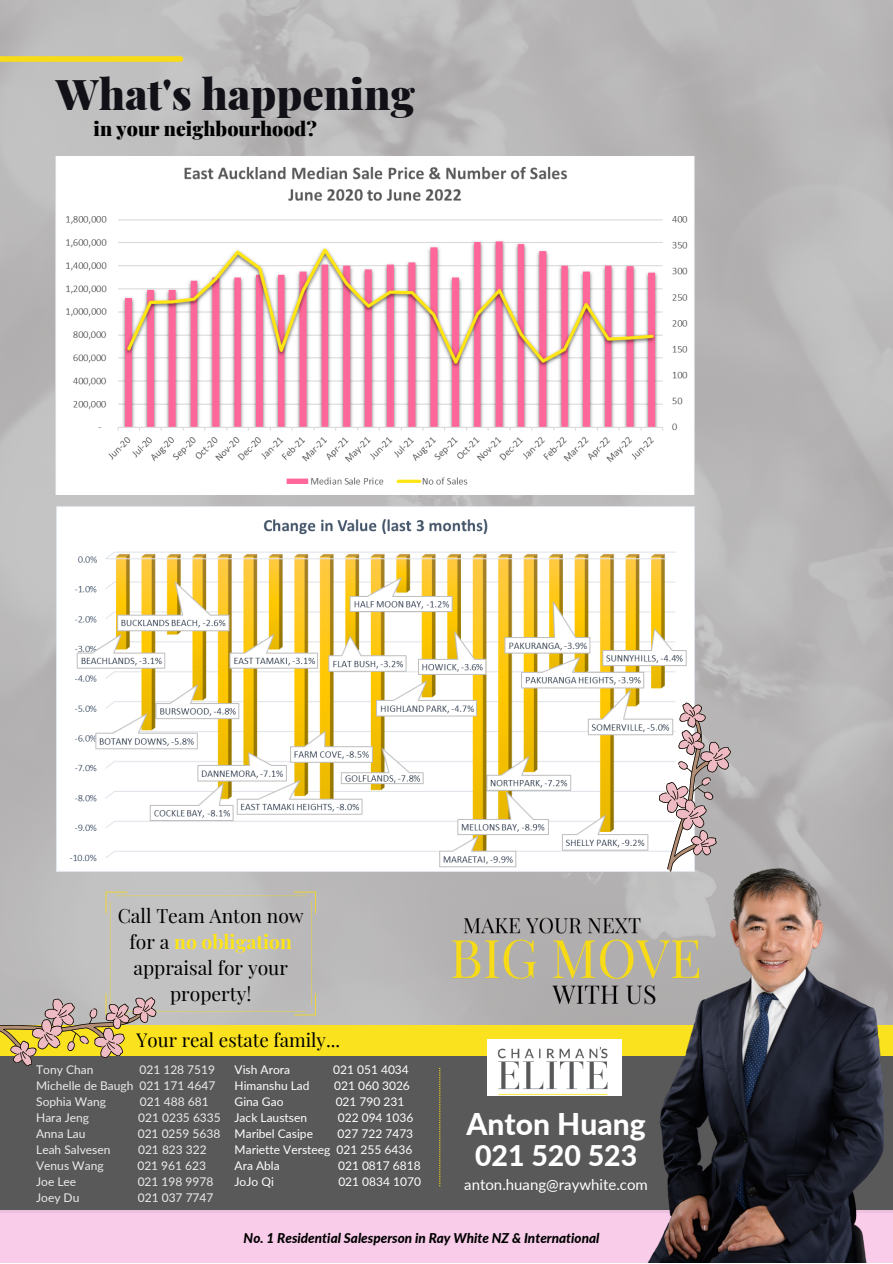
<style>
.page{position:relative;width:893px;height:1264px;background:#fff}
.page>*{position:absolute;margin:0;border:0;box-sizing:border-box;transform-origin:0 0}
.t1{font:900 42.45px "Playfair Display";color:#111117}
.t2{font:800 30px "Lato";color:#fff}
.t3{font:800 28.5px "Lato";color:#fff}
.t4{font:900 19.5px "Playfair Display";color:#000}
.t5{font:19.2px/25.8px "Playfair Display";color:#000;text-align:center}
.t6{font:18.75px "Playfair Display";color:#000}
.t7{font:15px "Lato";color:#fff}
.t8{font:italic 800 13.5px "Lato";color:#000}
.t9{font:12px/16px "Lato";color:#fff;text-align:justify}
.s1{font-weight:700;color:#ffe512}
</style>
<div class="page">
<div style="left:0;top:0;width:892px;height:1072px;background:#bab8b8"></div>
<div style="left:0;top:56px;width:180px;height:6px;background:#f7db17"></div>
<div style="left:0;top:1025px;width:892px;height:46px;background:#fae21f"></div>
<div style="left:0;top:1056px;width:892px;height:157px;background:#595959"></div>
<div style="left:0;top:1210px;width:892px;height:52px;background:#f9c8e9"></div>
<img style="left:487px;top:1039px;width:134px;height:56px">
<img style="left:644px;top:868px;width:248px;height:394px">
<img style="left:451px;top:907px;width:259px;height:106px">
<svg style="left:439px;top:1068px;width:1px;height:118px"></svg>
<svg style="left:0;top:891px;width:316px;height:175px"></svg>
<img style="left:56px;top:507px;width:639px;height:364px">
<svg style="left:596px;top:696px;width:182px;height:188px"></svg>
<img style="left:56px;top:156px;width:638px;height:339px">
<h1 class="t1" style="left:56px;top:64px;width:360px">What's happening</h1>
<h3 class="t4" style="left:94px;top:114px;width:225px">in your neighbourhood?</h3>
<h3 class="t5" style="left:118px;top:902px;width:187px">Call Team Anton now for a <span class="s1">no obligation </span>appraisal for your property!</h3>
<h3 class="t6" style="left:136px;top:1026px;width:205px">Your real estate family...</h3>
<p class="t9" style="left:36px;top:1061px;width:59px">Tony Chan</p>
<p class="t9" style="left:36px;top:1061px;width:181px;text-indent:103px">021 128 7519<br>Michelle de Baugh 021 171 4647<br>Sophia Wang</p>
<p class="t9" style="left:140px;top:1093px;width:70px">021 488 681</p>
<p class="t9" style="left:36px;top:1109px;width:54px">Hara Jeng</p>
<p class="t9" style="left:138px;top:1109px;width:84px">021 0235 6335</p>
<p class="t9" style="left:36px;top:1125px;width:51px">Anna Lau</p>
<p class="t9" style="left:138px;top:1125px;width:84px">021 0259 5638</p>
<p class="t9" style="left:36px;top:1141px;width:76px">Leah Salvesen</p>
<p class="t9" style="left:138px;top:1141px;width:70px">021 823 322</p>
<p class="t9" style="left:36px;top:1157px;width:69px">Venus Wang</p>
<p class="t9" style="left:137px;top:1157px;width:70px">021 961 623</p>
<p class="t9" style="left:36px;top:1173px;width:42px">Joe Lee</p>
<p class="t9" style="left:138px;top:1173px;width:77px">021 198 9978</p>
<p class="t9" style="left:36px;top:1189px;width:45px">Joey Du</p>
<p class="t9" style="left:138px;top:1189px;width:77px">021 037 7747</p>
<p class="t9" style="left:234px;top:1061px;width:57px">Vish Arora</p>
<p class="t9" style="left:333px;top:1061px;width:77px">021 051 4034</p>
<p class="t9" style="left:234px;top:1077px;width:77px">Himanshu Lad</p>
<p class="t9" style="left:334px;top:1077px;width:77px">021 060 3026</p>
<p class="t9" style="left:234px;top:1093px;width:50px">Gina Gao</p>
<p class="t9" style="left:335px;top:1093px;width:70px">021 790 231</p>
<p class="t9" style="left:234px;top:1109px;width:74px">Jack Laustsen</p>
<p class="t9" style="left:338px;top:1109px;width:77px">022 094 1036</p>
<p class="t9" style="left:234px;top:1125px;width:80px">Maribel Casipe</p>
<p class="t9" style="left:234px;top:1125px;width:180px;text-indent:103px">027 722 7473<br>Mariette Versteeg 021 255 6436<br>Ara Abla</p>
<p class="t9" style="left:338px;top:1157px;width:84px">021 0817 6818</p>
<p class="t9" style="left:234px;top:1173px;width:41px">JoJo Qi</p>
<p class="t9" style="left:338px;top:1173px;width:84px">021 0834 1070</p>
<h2 class="t2" style="left:466px;top:1105px;width:181px">Anton Huang</h2>
<h3 class="t3" style="left:475px;top:1137px;width:164px">021 520 523</h3>
<p class="t7" style="left:464px;top:1175px;width:185px">anton.huang@raywhite.com</p>
<h2 class="t2" style="left:458px;top:1111px;width:181px">Anton Huang</h2>
<h3 class="t3" style="left:476px;top:1143px;width:164px">021 520 523</h3>
<p class="t7" style="left:465px;top:1181px;width:185px">anton.huang@raywhite.com</p>
<p class="t8" style="left:243px;top:1230px;width:357px">No. 1 Residential Salesperson in Ray White NZ &amp; International</p>
</div>
